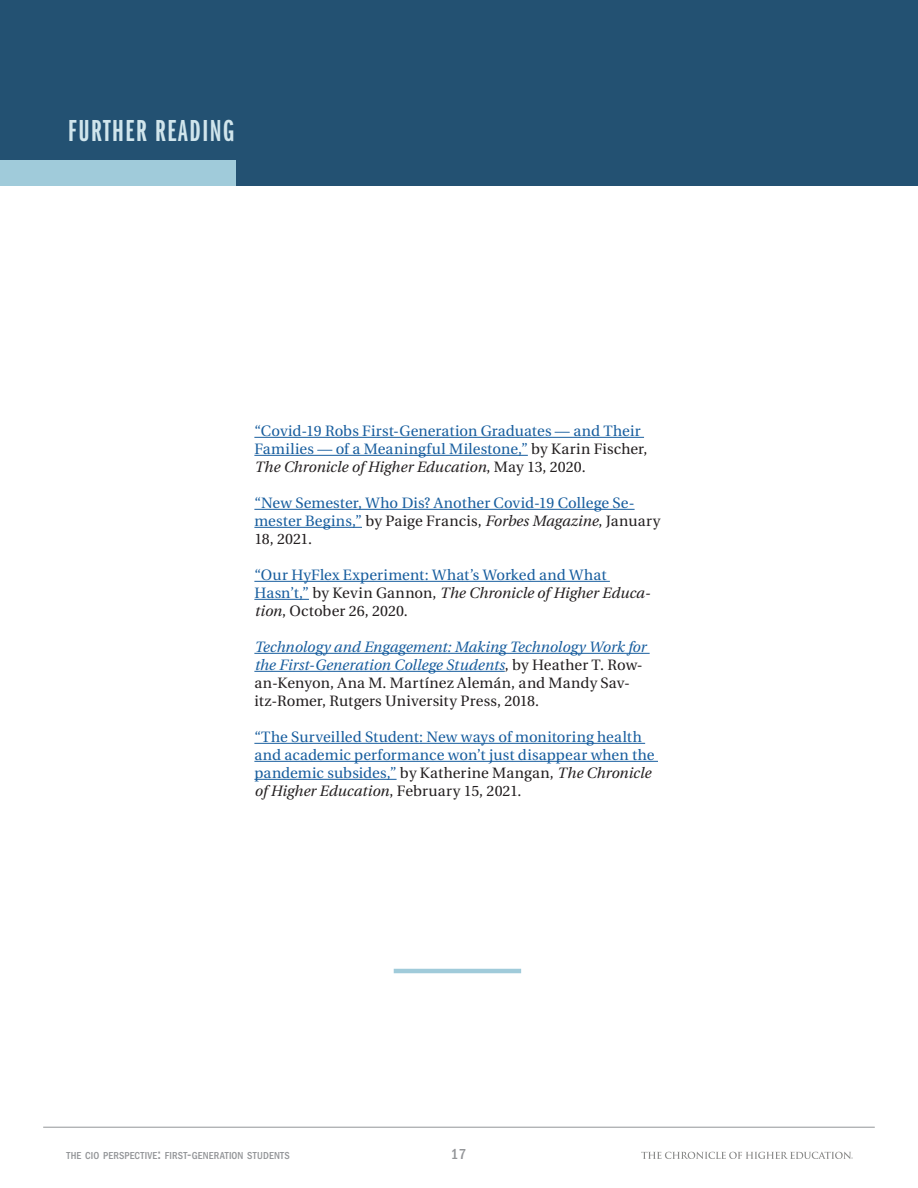
<style>
.page{position:relative;width:918px;height:1188px;background:#fff}
.page>*{position:absolute;margin:0;border:0;box-sizing:border-box;transform-origin:0 0}
.Section_Headers{font:31.5px "ITC Franklin Gothic Std Dm X Cp";letter-spacing:.05em;color:#d0e5ec}
.p_2018Reports{font:15px/18px "Heuristica";letter-spacing:.005em;color:#175d9e}
.p_2018Reports-2{font:15px/18px "Heuristica";letter-spacing:.005em;color:#231f20}
.t1{font:500 condensed 15px "ITC Franklin Gothic Std";color:#939598}
.t2{font:500 condensed 10.5px "ITC Franklin Gothic Std";letter-spacing:.015em;color:#939598}
.s1{color:#231f20}
.s2{font-style:italic;color:#231f20}
.s3{font-style:italic;color:#175d9e}
.s4{font-size:15px}
</style>
<div class="page">
<hr style="left:43px;top:1127px;width:832px;height:1px;background:#939598">
<svg style="left:641px;top:1152px;width:212px;height:7px"></svg>
<div style="left:0;top:0;width:918px;height:185px;background:#235172"></div>
<div style="left:0;top:160px;width:236px;height:25px;background:#a0cbda"></div>
<hr style="left:394px;top:969px;width:127px;height:4px;background:#a0cbda">
<hr style="left:254px;top:437px;width:390px;height:1px;background:#175d9e">
<hr style="left:254px;top:455px;width:274px;height:1px;background:#175d9e">
<hr style="left:254px;top:509px;width:381px;height:1px;background:#175d9e">
<hr style="left:254px;top:527px;width:108px;height:1px;background:#175d9e">
<hr style="left:254px;top:581px;width:356px;height:1px;background:#175d9e">
<hr style="left:254px;top:599px;width:55px;height:1px;background:#175d9e">
<hr style="left:254px;top:653px;width:396px;height:1px;background:#175d9e">
<hr style="left:254px;top:671px;width:251px;height:1px;background:#175d9e">
<hr style="left:254px;top:743px;width:391px;height:1px;background:#175d9e">
<hr style="left:254px;top:761px;width:404px;height:1px;background:#175d9e">
<hr style="left:254px;top:779px;width:143px;height:1px;background:#175d9e">
<p class="Section_Headers" style="left:68px;top:114px;width:168px">FURTHER READING</p>
<p class="p_2018Reports" style="left:254px;top:422px;width:395px">“Covid-19 Robs First-Generation Graduates — and Their<br>Families — of a Meaningful Milestone,” <span class="s1">by Karin Fischer,<br></span><span class="s2">The Chronicle of Higher Education</span><span class="s1">, May 13, 2020.</span></p>
<p class="p_2018Reports" style="left:254px;top:494px;width:408px">“New Semester, Who Dis? Another Covid-19 College Se&shy;mester Begins,” <span class="s1">by Paige Francis,</span> <span class="s2">Forbes Magazine</span><span class="s1">, January<br>18, 2021.</span></p>
<p class="p_2018Reports" style="left:254px;top:566px;width:397px">“Our HyFlex Experiment: What’s Worked and What<br>Hasn’t,” <span class="s1">by Kevin Gannon,</span> <span class="s2">The Chronicle of Higher Educa&shy;tion</span><span class="s1">, October 26, 2020.</span></p>
<p class="p_2018Reports-2" style="left:254px;top:638px;width:393px"><span class="s3">Technology and Engagement: Making Technology Work for the First-Generation College Students</span>, by Heather T. Row&shy;an-Kenyon, Ana M. Martínez Alemán, and Mandy Sav&shy;itz-Romer, Rutgers University Press, 2018.</p>
<p class="p_2018Reports" style="left:254px;top:728px;width:402px">“The Surveilled Student: New ways of monitoring health and academic performance won’t just disappear when the pandemic subsides,” <span class="s1">by Katherine Mangan,</span> <span class="s2">The Chronicle of Higher Education</span><span class="s1">, February 15, 2021.</span></p>
<p class="t2" style="left:67px;top:1150px;width:225px">THE CIO PERSPECTIVE<span class="s4">:</span> FIRST<span class="s4">-</span>GENERATION STUDENTS</p>
<p class="t1" style="left:451px;top:1146px;width:17px">17</p>
</div>
